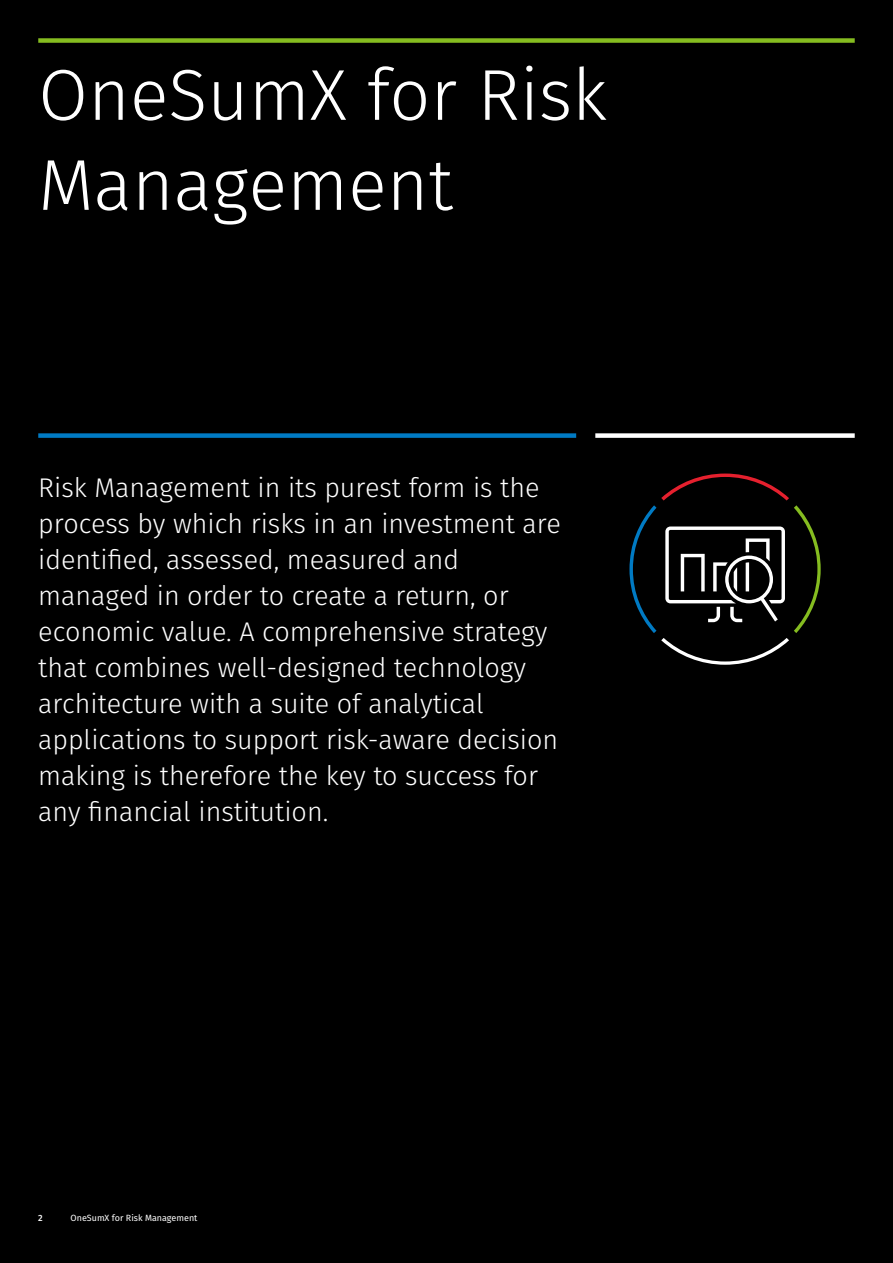
<style>
.page{position:relative;width:893px;height:1263px;background:#000}
.page>*{position:absolute;margin:0;border:0;box-sizing:border-box;transform-origin:0 0}
.t1{font:300 72px/90px "Fira Sans";color:#fff}
.t2{font:300 27px/36px "Fira Sans";color:#fff}
.t3{font:9px "Fira Sans";color:#fff}
.t4{font:500 9px "Fira Sans";color:#fff}
</style>
<div class="page">
<div style="left:38px;top:38px;width:817px;height:5px;background:#85bc20"></div>
<div style="left:38px;top:433px;width:538px;height:5px;background:#007ac3"></div>
<div style="left:595px;top:433px;width:260px;height:5px;background:#fff"></div>
<svg style="left:629px;top:473px;width:192px;height:192px"></svg>
<h1 class="t1" style="left:38px;top:49px;width:570px">OneSumX for Risk<br>Management</h1>
<p class="t2" style="left:38px;top:470px;width:524px">Risk Management in its purest form is the process by which risks in an investment are identified, assessed, measured and managed in order to create a return, or economic value. A comprehensive strategy that combines well-designed technology architecture with a suite of analytical applications to support risk-aware decision making is therefore the key to success for any financial institution.</p>
<p class="t4" style="left:38px;top:1211px;width:6px">2</p>
<p class="t3" style="left:71px;top:1211px;width:128px">OneSumX for Risk Management</p>
</div>
